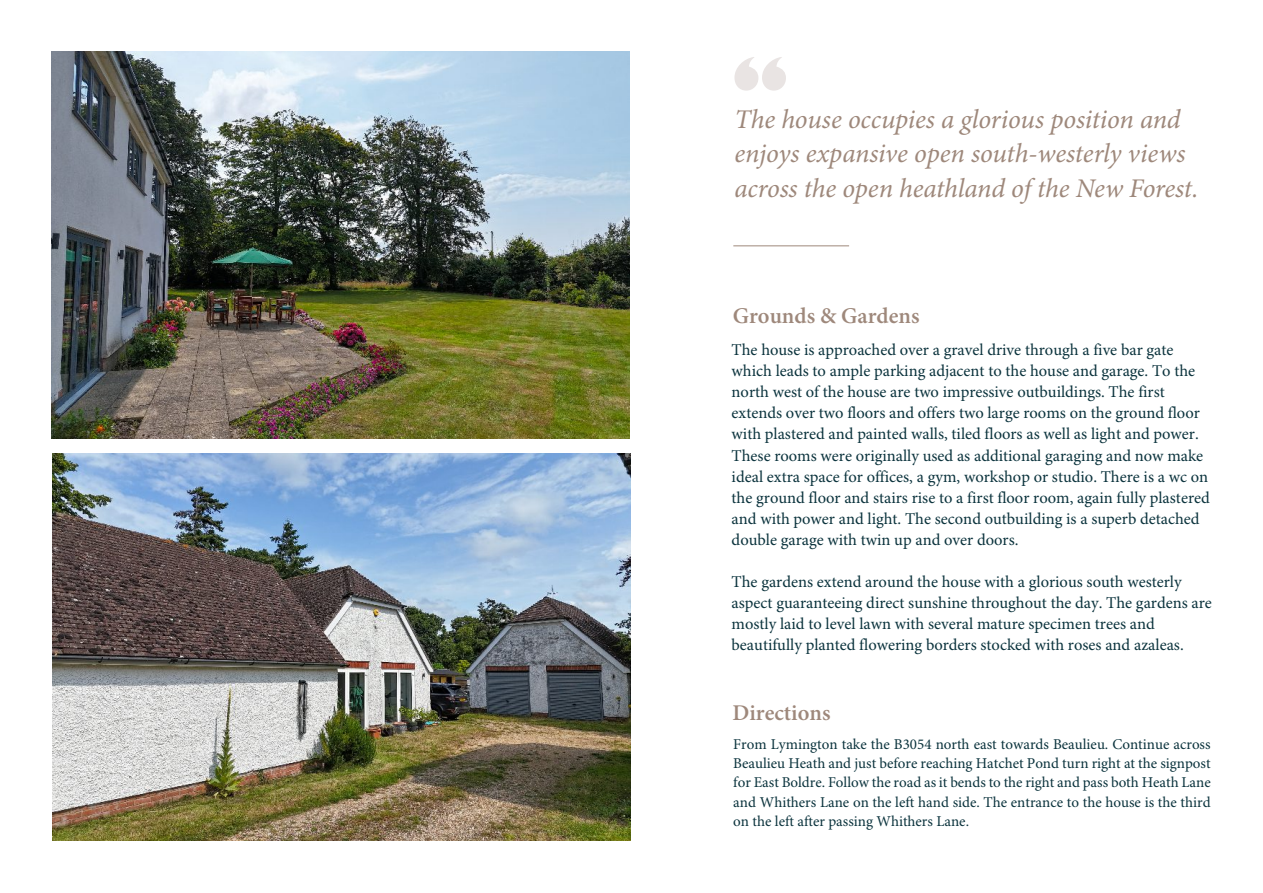
<style>
.page{position:relative;width:1263px;height:893px;background:#fff}
.page>*{position:absolute;margin:0;border:0;box-sizing:border-box;transform-origin:0 0}
.t1{font:italic 27px/34.5px "Minion Pro";letter-spacing:-.005em;color:#9e887b}
.t2{font:600 22.5px "Minion Pro";color:#9e887b}
.t3{font:16.5px/21.1px "Minion Pro";color:#0b333d}
.t4{font:15px/19.2px "Minion Pro";color:#0b333d;text-align:justify}
</style>
<div class="page">
<hr style="left:733px;top:245px;width:116px;height:1px;background:#9e887b">
<svg style="left:734px;top:57px;width:52px;height:34px"></svg>
<img style="left:51px;top:51px;width:578px;height:388px">
<img style="left:53px;top:453px;width:578px;height:387px">
<h1 class="t1" style="left:734px;top:104px;width:465px">The house occupies a glorious position and enjoys expansive open south-westerly views across the open heathland of the New Forest.</h1>
<h2 class="t2" style="left:733px;top:306px;width:188px">Grounds &amp; Gardens</h2>
<p class="t3" style="left:732px;top:341px;width:480px">The house is approached over a gravel drive through a five bar gate which leads to ample parking adjacent to the house and garage. To the north west of the house are two impressive outbuildings. The first extends over two floors and offers two large rooms on the ground floor with plastered and painted walls, tiled floors as well as light and power.<br>These rooms were originally used as additional garaging and now make ideal extra space for offices, a gym, workshop or studio. There is a wc on the ground floor and stairs rise to a first floor room, again fully plastered and with power and light. The second outbuilding is a superb detached double garage with twin up and over doors.</p>
<p class="t3" style="left:732px;top:573px;width:482px">The gardens extend around the house with a glorious south westerly aspect guaranteeing direct sunshine throughout the day. The gardens are mostly laid to level lawn with several mature specimen trees and beautifully planted flowering borders stocked with roses and azaleas.</p>
<h2 class="t2" style="left:733px;top:703px;width:99px">Directions</h2>
<p class="t4" style="left:733px;top:736px;width:479px">From Lymington take the B3054 north east towards Beaulieu. Continue across Beaulieu Heath and just before reaching Hatchet Pond turn right at the signpost for East Boldre. Follow the road as it bends to the right and pass both Heath Lane and Whithers Lane on the left hand side. The entrance to the house is the third on the left after passing Whithers Lane.</p>
</div>
